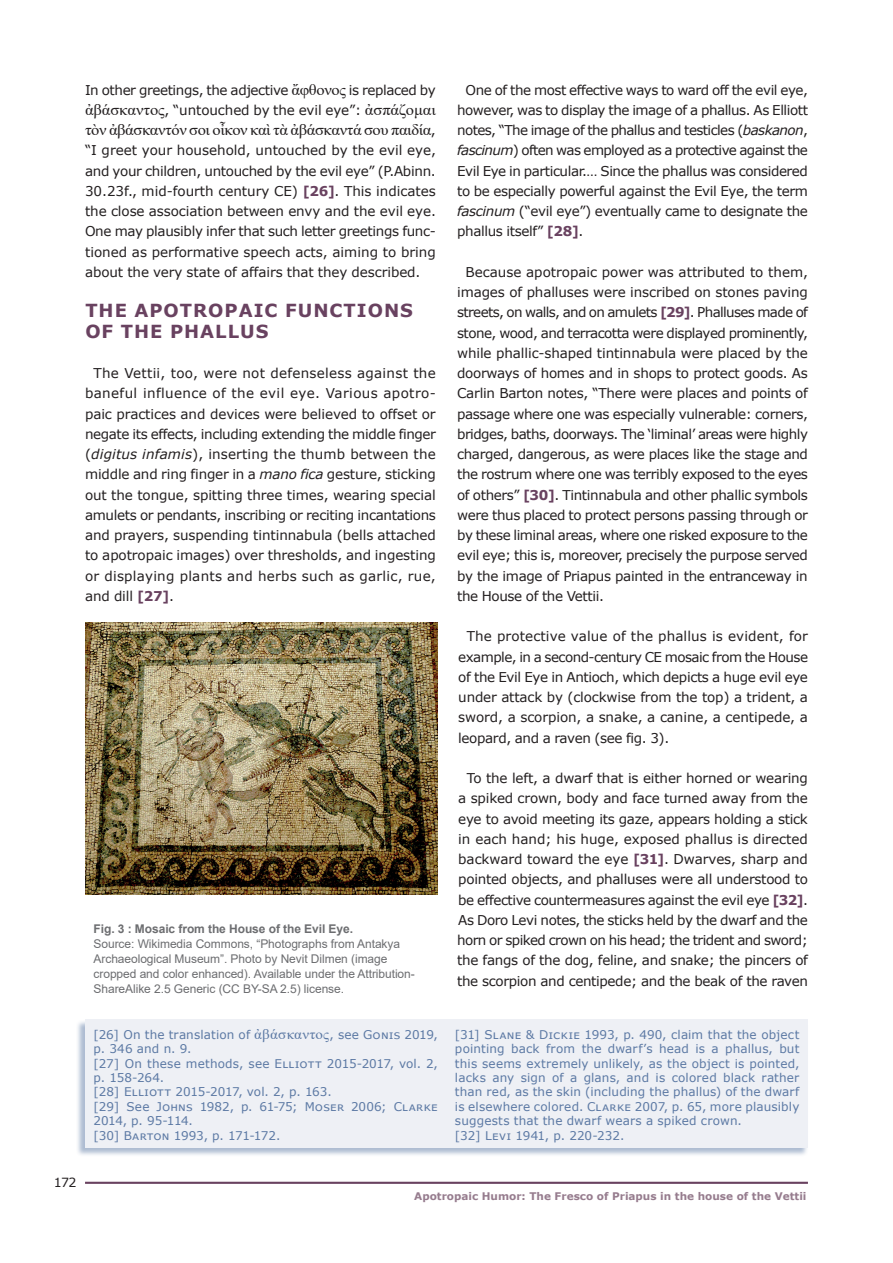
<style>
.page{position:relative;width:893px;height:1263px;background:#fff}
.page>*{position:absolute;margin:0;border:0;box-sizing:border-box;transform-origin:0 0}
.t1{font:700 18px/20.2px "Verdana";letter-spacing:.055em;color:#694260}
.t2{font:15.6px "Times New Roman";letter-spacing:-.025em;color:#231f20;scale:1.05 1}
.t3{font:13.5px/20.2px "Verdana";letter-spacing:-.025em;color:#231f20;text-align:justify}
.t4{font:12.6px "Verdana";color:#231f20}
.t5{font:12px/14.4px "Verdana";letter-spacing:.01em;color:#5c79a4}
.t6{font:12px/15px "Arial";letter-spacing:-.005em;color:#6c6d70}
.t7{font:700 12px "Arial";letter-spacing:-.005em;color:#6c6d70}
.t8{font:700 10.5px "Verdana";color:#967c8e}
.s1{font-family:"Times New Roman";font-size:15.6px}
.s2{font-family:"Verdana";font-size:13.5px}
.s3{font-weight:700;color:#694260}
.s4{font-style:italic}
.s5{font-family:"Times New Roman";font-size:14.25px}
</style>
<div class="page">
<hr style="left:85px;top:1182px;width:723px;height:2px;background:#694260">
<div style="left:76px;top:1019px;width:732px;height:138px;background:#5c79a4;opacity:.5"></div>
<div style="left:85px;top:1020px;width:723px;height:128px;background:#eef0f5"></div>
<img style="left:85px;top:623px;width:352px;height:271px">
<p class="t3" style="left:85px;top:79px;width:352px">In other greetings, the adjective <span class="s1">ἄφθονος</span> is replaced by <span class="s1">ἀβάσκαντος</span>, “untouched by the evil eye”: <span class="s1">ἀσπάζομαι</span></p>
<p class="t2" style="left:85px;top:119px;width:336px">τὸν ἀβάσκαντόν σοι οἶκον καὶ τὰ ἀβάσκαντά σου παιδία<span class="s2">,</span></p>
<p class="t3" style="left:85px;top:140px;width:352px">“I greet your household, untouched by the evil eye, and your children, untouched by the evil eye” (P.Abinn.<br>30.23f., mid-fourth century CE) <span class="s3">[26]</span>. This indicates the close association between envy and the evil eye.<br>One may plausibly infer that such letter greetings func&shy;tioned as performative speech acts, aiming to bring about the very state of affairs that they described.</p>
<h1 class="t1" style="left:85px;top:300px;width:329px">THE APOTROPAIC FUNCTIONS<br>OF THE PHALLUS</h1>
<p class="t3" style="left:85px;top:363px;width:352px;text-indent:9px">The Vettii, too, were not defenseless against the baneful influence of the evil eye. Various apotro&shy;paic practices and devices were believed to offset or negate its effects, including extending the middle finger (<span class="s4">digitus infamis</span>), inserting the thumb between the middle and ring finger in a <span class="s4">mano fica</span> gesture, sticking out the tongue, spitting three times, wearing special amulets or pendants, inscribing or reciting incantations and prayers, suspending tintinnabula (bells attached to apotropaic images) over thresholds, and ingesting or displaying plants and herbs such as garlic, rue, and dill <span class="s3">[27]</span>.</p>
<p class="t7" style="left:94px;top:920px;width:261px">Fig. 3 : Mosaic from the House of the Evil Eye.</p>
<p class="t6" style="left:94px;top:936px;width:323px">Source: Wikimedia Commons, “Photographs from Antakya Archaeological Museum”. Photo by Nevit Dilmen (image cropped and color enhanced). Available under the Attribution-ShareAlike 2.5 Generic (CC BY-SA 2.5) license.</p>
<p class="t3" style="left:457px;top:79px;width:352px;text-indent:9px">One of the most effective ways to ward off the evil eye, however, was to display the image of a phallus. As Elliott notes, “The image of the phallus and testicles (<span class="s4">baskanon</span>, <span class="s4">fascinum</span>) often was employed as a protective against the Evil Eye in particular.… Since the phallus was considered to be especially powerful against the Evil Eye, the term <span class="s4">fascinum</span> (“evil eye”) eventually came to designate the phallus itself” <span class="s3">[28]</span>.</p>
<p class="t3" style="left:457px;top:262px;width:352px;text-indent:9px">Because apotropaic power was attributed to them, images of phalluses were inscribed on stones paving streets, on walls, and on amulets <span class="s3">[29]</span>. Phalluses made of stone, wood, and terracotta were displayed prominently, while phallic-shaped tintinnabula were placed by the doorways of homes and in shops to protect goods. As Carlin Barton notes, “There were places and points of passage where one was especially vulnerable: corners, bridges, baths, doorways. The ‘liminal’ areas were highly charged, dangerous, as were places like the stage and the rostrum where one was terribly exposed to the eyes of others” <span class="s3">[30]</span>. Tintinnabula and other phallic symbols were thus placed to protect persons passing through or by these liminal areas, where one risked exposure to the evil eye; this is, moreover, precisely the purpose served by the image of Priapus painted in the entranceway in the House of the Vettii.</p>
<p class="t3" style="left:458px;top:626px;width:351px;text-indent:9px">The protective value of the phallus is evident, for example, in a second-century CE mosaic from the House of the Evil Eye in Antioch, which depicts a huge evil eye under attack by (clockwise from the top) a trident, a sword, a scorpion, a snake, a canine, a centipede, a leopard, and a raven (see fig. 3).</p>
<p class="t3" style="left:457px;top:768px;width:352px;text-indent:10px">To the left, a dwarf that is either horned or wearing a spiked crown, body and face turned away from the eye to avoid meeting its gaze, appears holding a stick in each hand; his huge, exposed phallus is directed backward toward the eye <span class="s3">[31]</span>. Dwarves, sharp and pointed objects, and phalluses were all understood to be effective countermeasures against the evil eye <span class="s3">[32]</span>.<br>As Doro Levi notes, the sticks held by the dwarf and the horn or spiked crown on his head; the trident and sword; the fangs of the dog, feline, and snake; the pincers of the scorpion and centipede; and the beak of the raven</p>
<p class="t5" style="left:94px;top:1027px;width:346px">[26] On the translation of <span class="s5">ἀβάσκαντος</span>, see Gonis 2019, p. 346 and n. 9.<br>[27] On these methods, see Elliott 2015-2017, vol. 2, p. 158-264.<br>[28] Elliott 2015-2017, vol. 2, p. 163.<br>[29] See Johns 1982, p. 61-75; Moser 2006; Clarke 2014, p. 95-114.<br>[30] Barton 1993, p. 171-172.</p>
<p class="t5" style="left:455px;top:1027px;width:346px">[31] Slane &amp; Dickie 1993, p. 490, claim that the object pointing back from the dwarf’s head is a phallus, but this seems extremely unlikely, as the object is pointed, lacks any sign of a glans, and is colored black rather than red, as the skin (including the phallus) of the dwarf is elsewhere colored. Clarke 2007, p. 65, more plausibly suggests that the dwarf wears a spiked crown.<br>[32] Levi 1941, p. 220-232.</p>
<p class="t4" style="left:54px;top:1173px;width:24px">172</p>
<p class="t8" style="left:414px;top:1189px;width:394px">Apotropaic Humor: The Fresco of Priapus in the house of the Vettii</p>
</div>
